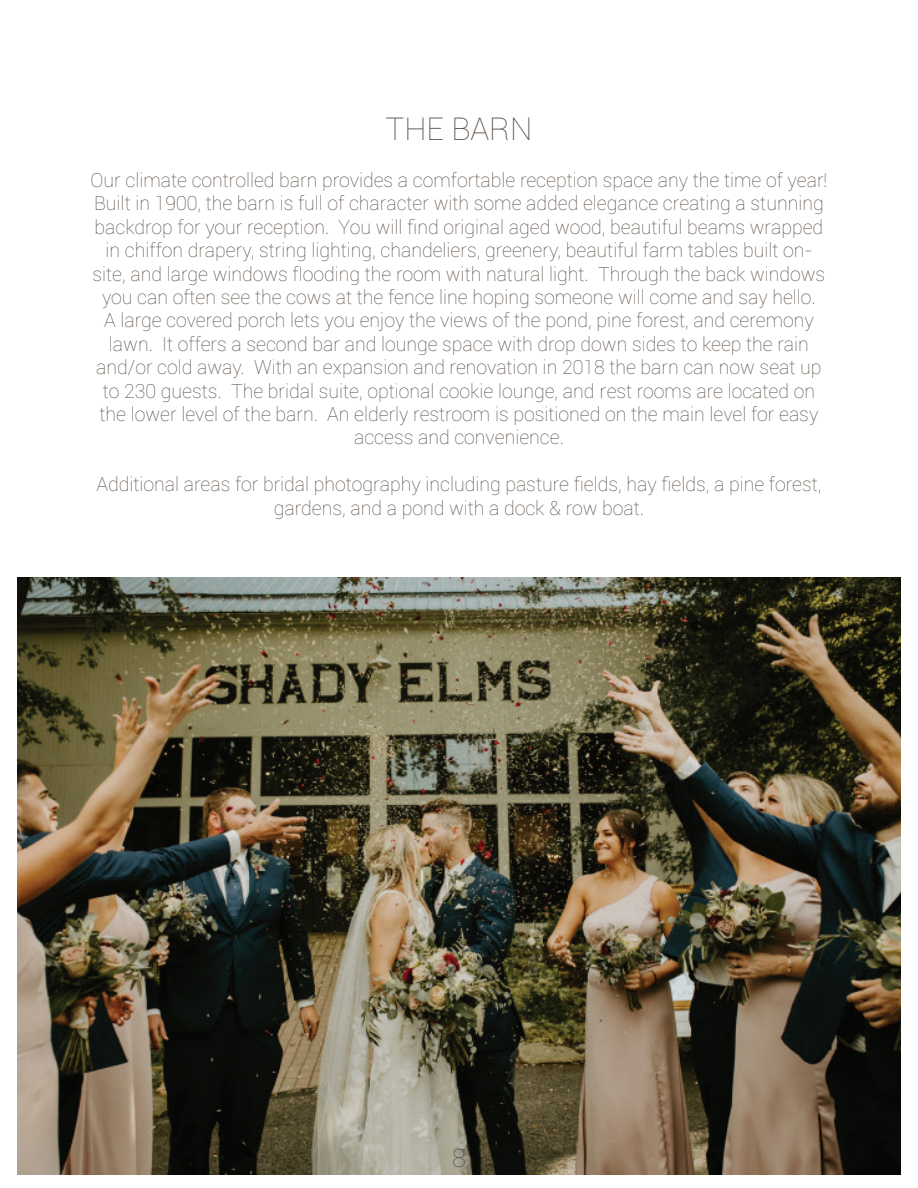
<style>
.page{position:relative;width:918px;height:1188px;background:#fff}
.page>*{position:absolute;margin:0;border:0;box-sizing:border-box;transform-origin:0 0}
.t1{font:100 31.5px "Roboto";color:#554940}
.t2{font:100 25.5px "Roboto";color:#48555b}
.t3{font:100 19.5px/23.4px "Roboto";color:#554940;text-align:center}
</style>
<div class="page">
<img style="left:17px;top:578px;width:884px;height:596px">
<h1 class="t1" style="left:386px;top:107px;width:148px">THE BARN</h1>
<p class="t3" style="left:91px;top:168px;width:738px">Our climate controlled barn provides a comfortable reception space any the time of year!<br>Built in 1900, the barn is full of character with some added elegance creating a stunning backdrop for your reception. You will find original aged wood, beautiful beams wrapped in chiffon drapery, string lighting, chandeliers, greenery, beautiful farm tables built on&shy;site, and large windows flooding the room with natural light. Through the back windows you can often see the cows at the fence line hoping someone will come and say hello.<br>A large covered porch lets you enjoy the views of the pond, pine forest, and ceremony lawn. It offers a second bar and lounge space with drop down sides to keep the rain and/or cold away. With an expansion and renovation in 2018 the barn can now seat up to 230 guests. The bridal suite, optional cookie lounge, and rest rooms are located on the lower level of the barn. An elderly restroom is positioned on the main level for easy access and convenience.</p>
<p class="t3" style="left:97px;top:472px;width:726px">Additional areas for bridal photography including pasture fields, hay fields, a pine forest, gardens, and a pond with a dock &amp; row boat.</p>
<h2 class="t2" style="left:452px;top:1140px;width:15px">8</h2>
</div>
